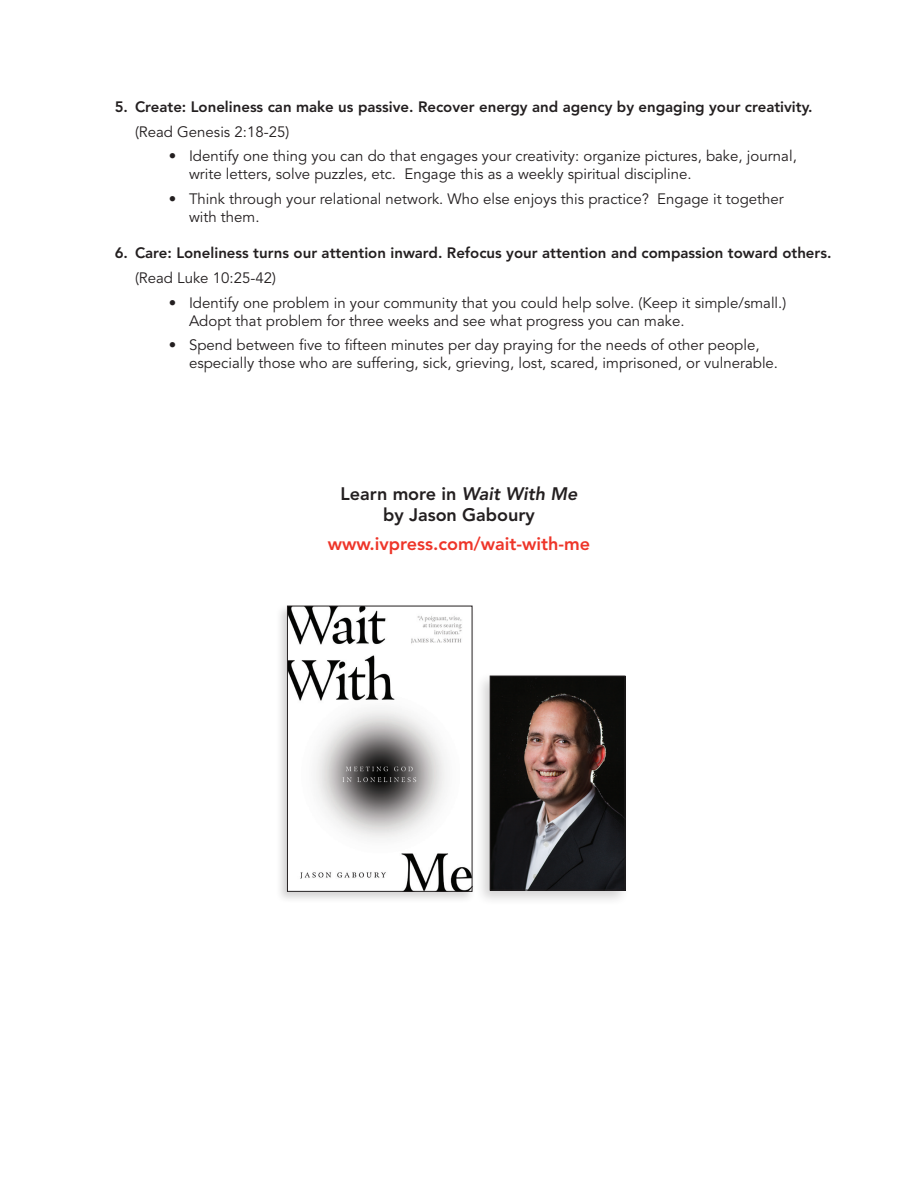
<style>
.page{position:relative;width:918px;height:1188px;background:#fff}
.page>*{position:absolute;margin:0;border:0;box-sizing:border-box;transform-origin:0 0}
.body{font:800 18px/21.6px "Avenir LT Std";color:#231f20;text-align:center}
.body-2{font:800 18px "Avenir LT Std";color:#ee3529}
.body-3{font:15px/18px "Avenir LT Std";color:#231f20}
.t1{font:800 15px "Avenir LT Std";color:#231f20}
.s1{font-style:italic}
</style>
<div class="page">
<div style="left:275px;top:603px;width:201px;height:301px;background:#231f20;opacity:.2"></div>
<img style="left:289px;top:608px;width:181px;height:282px">
<div style="left:287px;top:606px;width:185px;height:286px;border:1px solid #231f20"></div>
<div style="left:474px;top:672px;width:156px;height:234px;background:#231f20;opacity:.2"></div>
<img style="left:492px;top:678px;width:131px;height:210px">
<div style="left:490px;top:676px;width:135px;height:214px;border:1px solid #231f20"></div>
<p class="t1" style="left:115px;top:98px;width:699px">5. Create: Loneliness can make us passive. Recover energy and agency by engaging your creativity.</p>
<p class="body-3" style="left:135px;top:123px;width:156px">(Read Genesis 2:18-25)</p>
<p class="body-3" style="left:189px;top:148px;width:609px;text-indent:-20px">• Identify one thing you can do that engages your creativity: organize pictures, bake, journal, write letters, solve puzzles, etc. Engage this as a weekly spiritual discipline.</p>
<p class="body-3" style="left:189px;top:190px;width:596px;text-indent:-20px">• Think through your relational network. Who else enjoys this practice? Engage it together with them.</p>
<p class="t1" style="left:115px;top:244px;width:718px">6. Care: Loneliness turns our attention inward. Refocus your attention and compassion toward others.</p>
<p class="body-3" style="left:135px;top:269px;width:142px">(Read Luke 10:25-42)</p>
<p class="body-3" style="left:189px;top:294px;width:599px;text-indent:-20px">• Identify one problem in your community that you could help solve. (Keep it simple/small.)<br>Adopt that problem for three weeks and see what progress you can make.</p>
<p class="body-3" style="left:189px;top:337px;width:591px;text-indent:-20px">• Spend between five to fifteen minutes per day praying for the needs of other people, especially those who are suffering, sick, grieving, lost, scared, imprisoned, or vulnerable.</p>
<p class="body" style="left:340px;top:483px;width:239px">Learn more in <span class="s1">Wait With Me </span>by Jason Gaboury</p>
<p class="body-2" style="left:328px;top:533px;width:264px">www.ivpress.com/wait-with-me</p>
</div>
